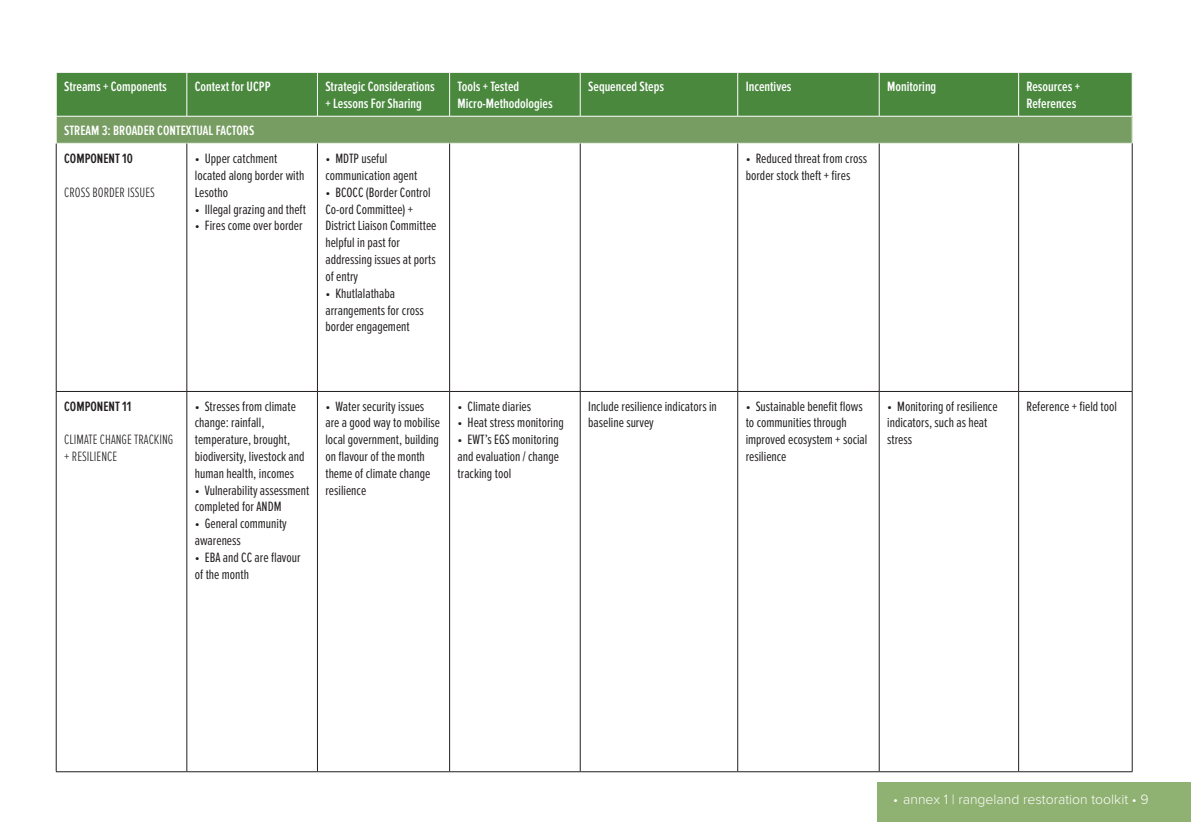
<style>
.page{position:relative;width:1191px;height:840px;background:#fff}
.page>*{position:absolute;margin:0;border:0;box-sizing:border-box;transform-origin:0 0}
.t1{font:14px/16.8px "Proxima Nova Ex Cn";color:#231f20}
.t2{font:600 14px/16.8px "Proxima Nova Ex Cn";color:#fff}
.t3{font:300 14px/16.8px "Proxima Nova Ex Cn";color:#231f20}
.t4{font:300 14px "Proxima Nova";color:#fff}
.t5{font:600 14px "Proxima Nova Ex Cn";color:#231f20}
</style>
<div class="page">
<div style="left:878px;top:782px;width:313px;height:39px;background:#8fb171"></div>
<div style="left:57px;top:73px;width:1074px;height:43px;background:#4a883e"></div>
<div style="left:56px;top:116px;width:1076px;height:27px;background:#779d62"></div>
<hr style="left:56px;top:116px;width:131px;height:1px;background:#fff">
<hr style="left:187px;top:116px;width:130px;height:1px;background:#fff">
<hr style="left:449px;top:116px;width:131px;height:1px;background:#fff">
<hr style="left:580px;top:116px;width:157px;height:1px;background:#fff">
<hr style="left:737px;top:116px;width:142px;height:1px;background:#fff">
<hr style="left:879px;top:116px;width:139px;height:1px;background:#fff">
<hr style="left:1018px;top:116px;width:114px;height:1px;background:#fff">
<svg style="left:56px;top:116px;width:1px;height:27px"></svg>
<hr style="left:317px;top:73px;width:1px;height:43px;background:#fff">
<hr style="left:317px;top:116px;width:132px;height:1px;background:#fff">
<hr style="left:186px;top:73px;width:1px;height:43px;background:#fff">
<hr style="left:449px;top:73px;width:1px;height:43px;background:#fff">
<hr style="left:580px;top:73px;width:1px;height:43px;background:#fff">
<hr style="left:737px;top:73px;width:1px;height:43px;background:#fff">
<hr style="left:879px;top:73px;width:1px;height:43px;background:#fff">
<hr style="left:1018px;top:73px;width:1px;height:43px;background:#fff">
<svg style="left:1131px;top:116px;width:1px;height:27px"></svg>
<hr style="left:56px;top:143px;width:1px;height:248px;background:#231f20">
<hr style="left:186px;top:143px;width:1px;height:248px;background:#231f20">
<hr style="left:317px;top:143px;width:1px;height:248px;background:#231f20">
<hr style="left:449px;top:143px;width:1px;height:248px;background:#231f20">
<hr style="left:580px;top:143px;width:1px;height:248px;background:#231f20">
<hr style="left:737px;top:143px;width:1px;height:248px;background:#231f20">
<hr style="left:879px;top:143px;width:1px;height:248px;background:#231f20">
<hr style="left:1018px;top:143px;width:1px;height:248px;background:#231f20">
<hr style="left:1131px;top:143px;width:1px;height:248px;background:#231f20">
<hr style="left:56px;top:391px;width:131px;height:1px;background:#231f20">
<hr style="left:56px;top:391px;width:1px;height:380px;background:#231f20">
<hr style="left:187px;top:391px;width:130px;height:1px;background:#231f20">
<hr style="left:186px;top:391px;width:1px;height:380px;background:#231f20">
<hr style="left:317px;top:391px;width:132px;height:1px;background:#231f20">
<hr style="left:317px;top:391px;width:1px;height:380px;background:#231f20">
<hr style="left:449px;top:391px;width:131px;height:1px;background:#231f20">
<hr style="left:449px;top:391px;width:1px;height:380px;background:#231f20">
<hr style="left:580px;top:391px;width:157px;height:1px;background:#231f20">
<hr style="left:580px;top:391px;width:1px;height:380px;background:#231f20">
<hr style="left:737px;top:391px;width:142px;height:1px;background:#231f20">
<hr style="left:737px;top:391px;width:1px;height:380px;background:#231f20">
<hr style="left:879px;top:391px;width:139px;height:1px;background:#231f20">
<hr style="left:879px;top:391px;width:1px;height:380px;background:#231f20">
<hr style="left:1018px;top:391px;width:114px;height:1px;background:#231f20">
<hr style="left:1018px;top:391px;width:1px;height:380px;background:#231f20">
<hr style="left:1131px;top:391px;width:1px;height:380px;background:#231f20">
<hr style="left:56px;top:771px;width:131px;height:1px;background:#231f20">
<hr style="left:187px;top:771px;width:130px;height:1px;background:#231f20">
<hr style="left:317px;top:771px;width:132px;height:1px;background:#231f20">
<hr style="left:449px;top:771px;width:131px;height:1px;background:#231f20">
<hr style="left:580px;top:771px;width:157px;height:1px;background:#231f20">
<hr style="left:737px;top:771px;width:142px;height:1px;background:#231f20">
<hr style="left:879px;top:771px;width:139px;height:1px;background:#231f20">
<hr style="left:1018px;top:771px;width:114px;height:1px;background:#231f20">
<p class="t2" style="left:64px;top:79px;width:104px">Streams + Components</p>
<p class="t2" style="left:195px;top:79px;width:77px">Context for UCPP</p>
<p class="t2" style="left:325px;top:79px;width:111px">Strategic Considerations + Lessons For Sharing</p>
<p class="t2" style="left:457px;top:79px;width:96px">Tools + Tested<br>Micro-Methodologies</p>
<p class="t2" style="left:588px;top:79px;width:77px">Sequenced Steps</p>
<p class="t2" style="left:745px;top:79px;width:47px">Incentives</p>
<p class="t2" style="left:887px;top:79px;width:51px">Monitoring</p>
<p class="t2" style="left:1026px;top:79px;width:55px">Resources +<br>References</p>
<p class="t2" style="left:64px;top:123px;width:192px">STREAM 3: BROADER CONTEXTUAL FACTORS</p>
<p class="t5" style="left:64px;top:151px;width:70px">COMPONENT 10</p>
<p class="t3" style="left:64px;top:184px;width:92px">CROSS BORDER ISSUES</p>
<p class="t1" style="left:745px;top:150px;width:123px">• Reduced threat from cross border stock theft + fires</p>
<p class="t1" style="left:325px;top:150px;width:93px">• MDTP useful communication agent</p>
<p class="t1" style="left:325px;top:184px;width:113px">• BCOCC (Border Control<br>Co-ord Committee) +<br>District Liaison Committee helpful in past for addressing issues at ports of entry</p>
<p class="t1" style="left:325px;top:285px;width:100px">• Khutlalathaba arrangements for cross border engagement</p>
<p class="t1" style="left:195px;top:150px;width:111px">• Upper catchment located along border with<br>Lesotho</p>
<p class="t1" style="left:195px;top:201px;width:113px">• Illegal grazing and theft</p>
<p class="t1" style="left:195px;top:217px;width:109px">• Fires come over border</p>
<p class="t5" style="left:64px;top:398px;width:69px">COMPONENT 11</p>
<p class="t3" style="left:64px;top:431px;width:111px">CLIMATE CHANGE TRACKING + RESILIENCE</p>
<p class="t1" style="left:195px;top:397px;width:111px">• Stresses from climate change: rainfall, temperature, brought, biodiversity, livestock and human health, incomes</p>
<p class="t1" style="left:195px;top:481px;width:116px">• Vulnerability assessment completed for ANDM</p>
<p class="t1" style="left:195px;top:515px;width:94px">• General community awareness</p>
<p class="t1" style="left:195px;top:549px;width:107px">• EBA and CC are flavour of the month</p>
<p class="t1" style="left:325px;top:397px;width:116px">• Water security issues are a good way to mobilise local government, building on flavour of the month theme of climate change resilience</p>
<p class="t1" style="left:457px;top:397px;width:75px">• Climate diaries</p>
<p class="t1" style="left:457px;top:414px;width:108px">• Heat stress monitoring</p>
<p class="t1" style="left:457px;top:431px;width:103px;text-align:justify">• EWT’s EGS monitoring and evaluation / change tracking tool</p>
<p class="t1" style="left:588px;top:397px;width:130px">Include resilience indicators in baseline survey</p>
<p class="t1" style="left:745px;top:397px;width:123px">• Sustainable benefit flows to communities through improved ecosystem + social resilience</p>
<p class="t1" style="left:887px;top:397px;width:112px">• Monitoring of resilience indicators, such as heat stress</p>
<p class="t1" style="left:1026px;top:397px;width:92px">Reference + field tool</p>
<p class="t4" style="left:893px;top:790px;width:257px">• annex 1 | rangeland restoration toolkit • 9</p>
</div>
